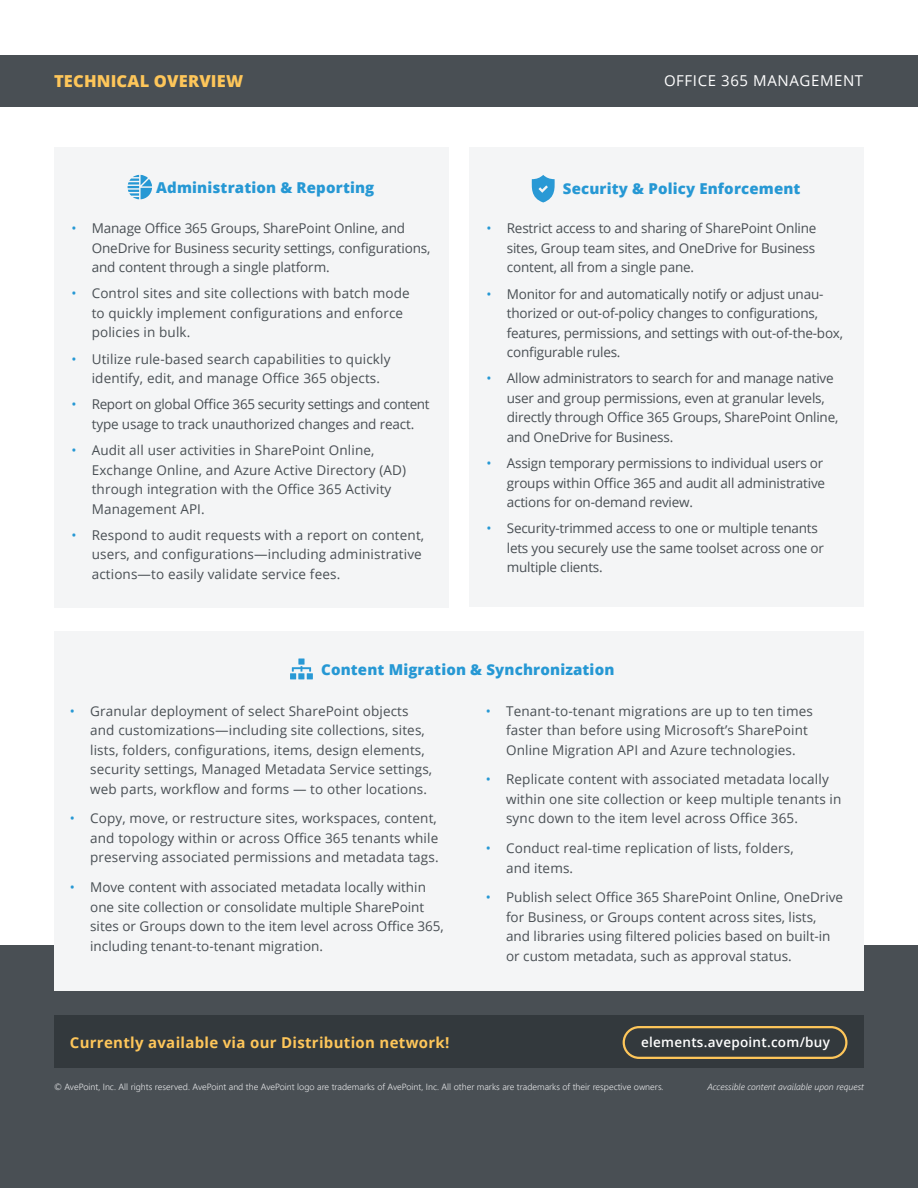
<style>
.page{position:relative;width:918px;height:1188px;background:#fff}
.page>*{position:absolute;margin:0;border:0;box-sizing:border-box;transform-origin:0 0}
.t1{font:800 16.5px "Open Sans";letter-spacing:.01em;color:#fec65a}
.t2{font:800 15px "Open Sans";letter-spacing:.01em;color:#2698d4}
.t3{font:700 15px "Open Sans";letter-spacing:.02em;color:#fec65a}
.t4{font:15px "Open Sans";letter-spacing:.04em;color:#fff}
.t5{font:13.5px/19.5px "Open Sans";color:#494f54}
.t6{font:13.5px/19.5px "Open Sans";letter-spacing:-.025em;color:#494f54;text-align:center}
.t7{font:600 13.5px "Open Sans";letter-spacing:.02em;color:#fff}
.t8{font:300 9px "Segoe UI";color:#e6e7e9}
.t9{font:italic 300 9px "Segoe UI";color:#e6e7e9}
.s1{color:#2698d4}
</style>
<div class="page">
<div style="left:0;top:55px;width:918px;height:51px;background:#494f54"></div>
<div style="left:0;top:945px;width:918px;height:243px;background:#494f54"></div>
<div style="left:54px;top:1016px;width:810px;height:52px;background:#33393d"></div>
<div style="left:54px;top:147px;width:395px;height:461px;background:#f4f5f6"></div>
<svg style="left:128px;top:175px;width:24px;height:24px"></svg>
<div style="left:469px;top:147px;width:395px;height:460px;background:#f4f5f6"></div>
<svg style="left:532px;top:175px;width:23px;height:27px"></svg>
<div style="left:54px;top:632px;width:810px;height:359px;background:#f4f5f6"></div>
<div style="left:298px;top:659px;width:7px;height:6px;background:#2999d5"></div>
<svg style="left:290px;top:666px;width:23px;height:13px"></svg>
<div style="left:623px;top:1026px;width:225px;height:33px;border:2px solid #fec65a;border-radius:15px"></div>
<p class="t1" style="left:54px;top:68px;width:191px">TECHNICAL OVERVIEW</p>
<p class="t4" style="left:664px;top:71px;width:201px">OFFICE 365 MANAGEMENT</p>
<p class="t2" style="left:156px;top:176px;width:220px">Administration &amp; Reporting</p>
<p class="t5" style="left:92px;top:218px;width:340px;text-indent:-20px"><span class="s1">•</span> Manage Office 365 Groups, SharePoint Online, and<br>OneDrive for Business security settings, configurations, and content through a single platform.</p>
<p class="t5" style="left:92px;top:283px;width:320px;text-indent:-20px"><span class="s1">•</span> Control sites and site collections with batch mode to quickly implement configurations and enforce policies in bulk.</p>
<p class="t5" style="left:92px;top:349px;width:300px;text-indent:-20px"><span class="s1">•</span> Utilize rule-based search capabilities to quickly identify, edit, and manage Office 365 objects.</p>
<p class="t6" style="left:71px;top:394px;width:360px"><span class="s1">•</span> Report on global Office 365 security settings and content type usage to track unauthorized changes and react.</p>
<p class="t5" style="left:92px;top:440px;width:316px;text-indent:-20px"><span class="s1">•</span> Audit all user activities in SharePoint Online, Exchange Online, and Azure Active Directory (AD) through integration with the Office 365 Activity Management API.</p>
<p class="t5" style="left:92px;top:525px;width:334px;text-indent:-20px"><span class="s1">•</span> Respond to audit requests with a report on content, users, and configurations—including administrative actions—to easily validate service fees.</p>
<p class="t2" style="left:563px;top:177px;width:239px">Security &amp; Policy Enforcement</p>
<p class="t5" style="left:507px;top:218px;width:311px;text-align:justify;text-indent:-20px"><span class="s1">•</span> Restrict access to and sharing of SharePoint Online sites, Group team sites, and OneDrive for Business content, all from a single pane.</p>
<p class="t5" style="left:507px;top:284px;width:338px;text-indent:-20px"><span class="s1">•</span> Monitor for and automatically notify or adjust unau&shy;thorized or out-of-policy changes to configurations, features, permissions, and settings with out-of-the-box, configurable rules.</p>
<p class="t5" style="left:507px;top:368px;width:333px;text-indent:-20px"><span class="s1">•</span> Allow administrators to search for and manage native user and group permissions, even at granular levels, directly through Office 365 Groups, SharePoint Online, and OneDrive for Business.</p>
<p class="t5" style="left:507px;top:453px;width:320px;text-indent:-20px"><span class="s1">•</span> Assign temporary permissions to individual users or groups within Office 365 and audit all administrative actions for on-demand review.</p>
<p class="t5" style="left:507px;top:518px;width:319px;text-indent:-20px"><span class="s1">•</span> Security-trimmed access to one or multiple tenants lets you securely use the same toolset across one or multiple clients.</p>
<p class="t2" style="left:321px;top:658px;width:295px">Content Migration &amp; Synchronization</p>
<p class="t5" style="left:90px;top:701px;width:344px;text-indent:-20px"><span class="s1">•</span> Granular deployment of select SharePoint objects and customizations—including site collections, sites, lists, folders, configurations, items, design elements, security settings, Managed Metadata Service settings, web parts, workflow and forms — to other locations.</p>
<p class="t5" style="left:90px;top:808px;width:350px;text-indent:-20px"><span class="s1">•</span> Copy, move, or restructure sites, workspaces, content, and topology within or across Office 365 tenants while preserving associated permissions and metadata tags.</p>
<p class="t5" style="left:90px;top:877px;width:355px;text-indent:-20px"><span class="s1">•</span> Move content with associated metadata locally within one site collection or consolidate multiple SharePoint sites or Groups down to the item level across Office 365, including tenant-to-tenant migration.</p>
<p class="t5" style="left:506px;top:701px;width:308px;text-indent:-20px"><span class="s1">•</span> Tenant-to-tenant migrations are up to ten times faster than before using Microsoft’s SharePoint<br>Online Migration API and Azure technologies.</p>
<p class="t5" style="left:506px;top:769px;width:337px;text-indent:-20px"><span class="s1">•</span> Replicate content with associated metadata locally within one site collection or keep multiple tenants in sync down to the item level across Office 365.</p>
<p class="t5" style="left:506px;top:838px;width:289px;text-indent:-20px"><span class="s1">•</span> Conduct real-time replication of lists, folders, and items.</p>
<p class="t5" style="left:506px;top:887px;width:339px;text-indent:-20px"><span class="s1">•</span> Publish select Office 365 SharePoint Online, OneDrive for Business, or Groups content across sites, lists, and libraries using filtered policies based on built-in or custom metadata, such as approval status.</p>
<p class="t3" style="left:70px;top:1032px;width:381px">Currently available via our Distribution network!</p>
<p class="t7" style="left:641px;top:1033px;width:190px">elements.avepoint.com/buy</p>
<p class="t8" style="left:54px;top:1078px;width:611px">© AvePoint, Inc. All rights reserved. AvePoint and the AvePoint logo are trademarks of AvePoint, Inc. All other marks are trademarks of their respective owners.</p>
<p class="t9" style="left:707px;top:1078px;width:158px">Accessible content available upon request</p>
</div>
